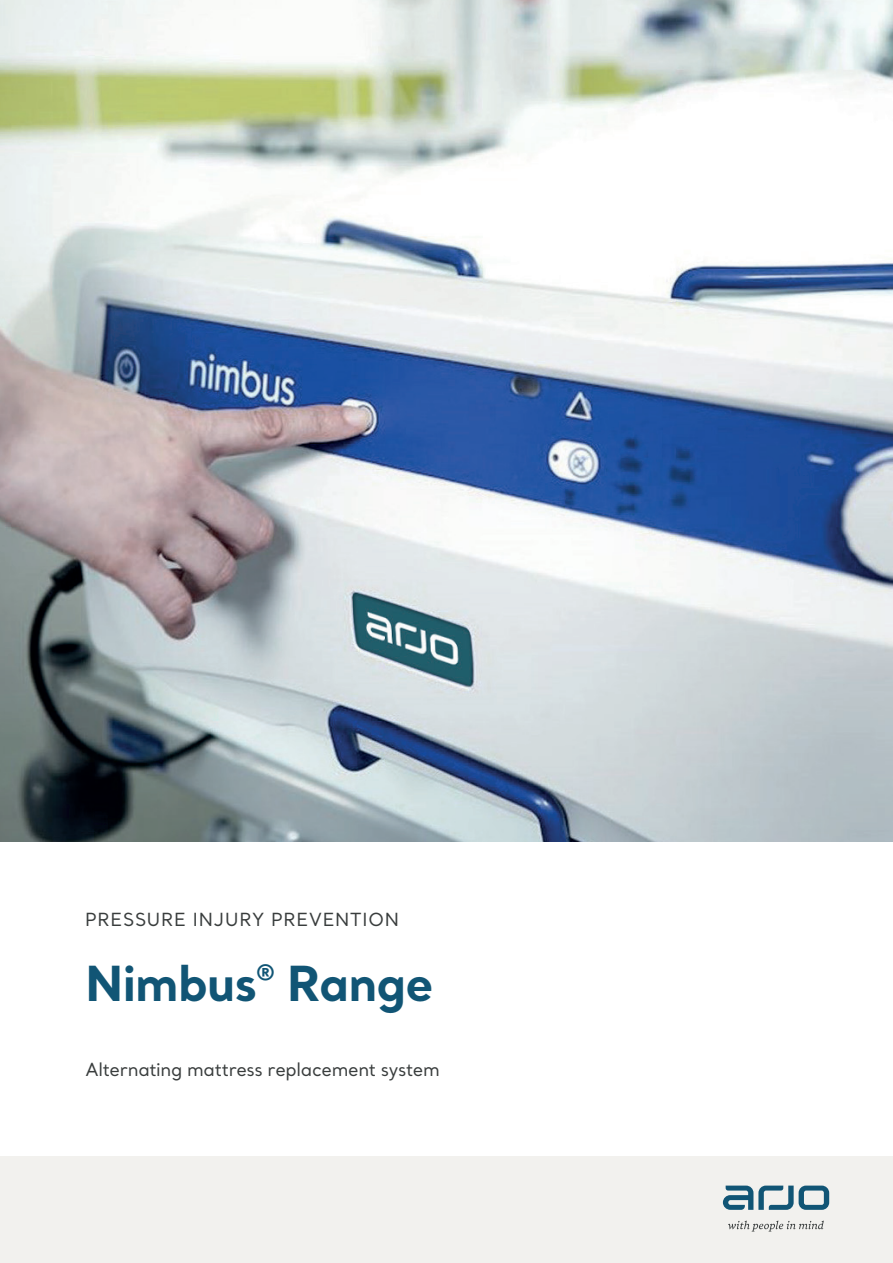
<style>
.page{position:relative;width:893px;height:1263px;background:#fff}
.page>*{position:absolute;margin:0;border:0;box-sizing:border-box;transform-origin:0 0}
.t1{font:700 48px "Santral";letter-spacing:-.015em;color:#115575}
.t2{font:18px "Santral";letter-spacing:-.015em;color:#393d3d}
.t3{font:18px "Santral";letter-spacing:.045em;color:#393d3d}
</style>
<div class="page">
<img style="left:0;top:0;width:893px;height:842px">
<div style="left:0;top:1157px;width:893px;height:106px;background:#f2f1ee"></div>
<svg style="left:723px;top:1185px;width:106px;height:25px"></svg>
<svg style="left:728px;top:1220px;width:96px;height:11px"></svg>
<p class="t3" style="left:85px;top:907px;width:315px">PRESSURE INJURY PREVENTION</p>
<h1 class="t1" style="left:85px;top:951px;width:350px">Nimbus<sup>®</sup> Range</h1>
<p class="t2" style="left:85px;top:1058px;width:356px">Alternating mattress replacement system</p>
</div>
